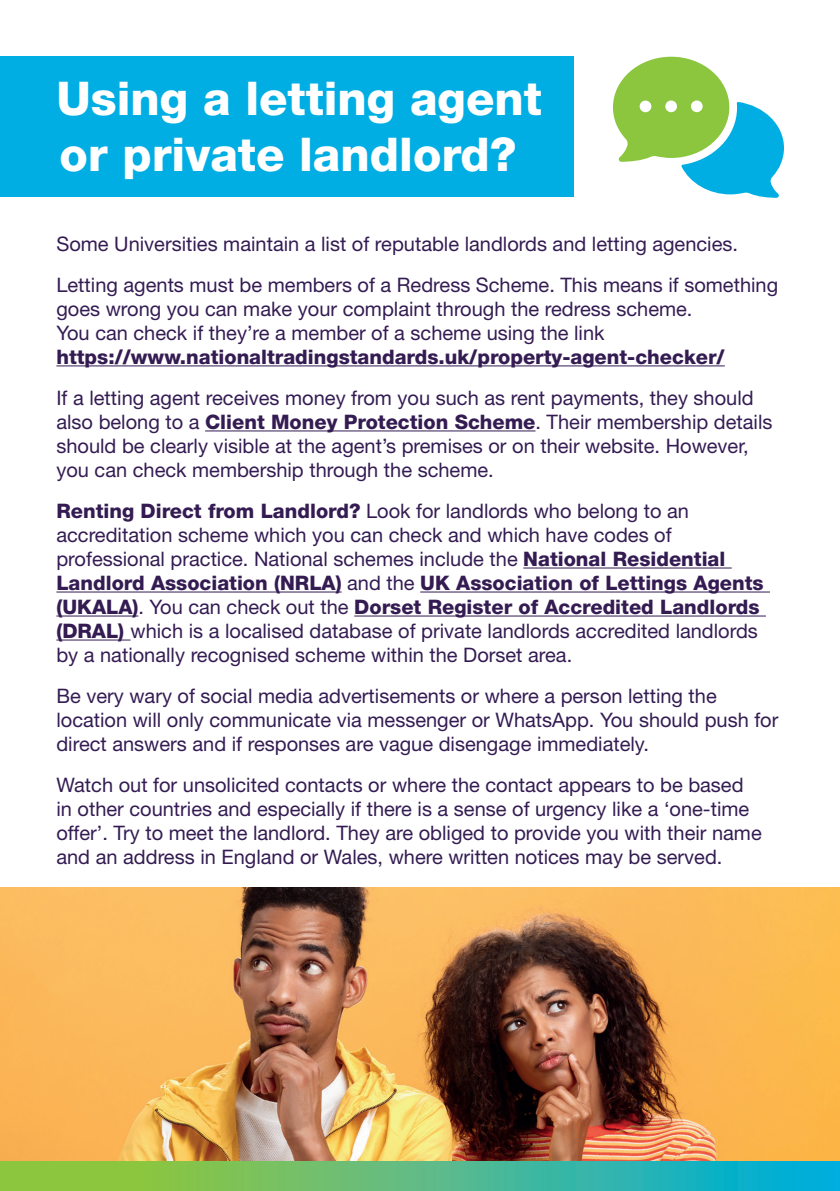
<style>
.page{position:relative;width:840px;height:1191px;background:#fff}
.page>*{position:absolute;margin:0;border:0;box-sizing:border-box;transform-origin:0 0}
.t1{font:800 46.6px/55.8px "Helvetica Neue LT Std";color:#fff}
.t2{font:20px/24px "Helvetica Neue LT Std";color:#341c53}
.t3{font:800 20px "Helvetica Neue LT Std";color:#341c53}
.s1{font-weight:800}
</style>
<div class="page">
<img style="left:0;top:887px;width:839px;height:274px">
<div style="left:0;top:57px;width:573px;height:140px;background:#00aee4"></div>
<hr style="left:56px;top:365px;width:668px;height:1px;background:#341c53">
<hr style="left:205px;top:430px;width:330px;height:1px;background:#341c53">
<hr style="left:523px;top:567px;width:208px;height:1px;background:#341c53">
<hr style="left:56px;top:591px;width:285px;height:1px;background:#341c53">
<hr style="left:420px;top:591px;width:349px;height:1px;background:#341c53">
<hr style="left:56px;top:615px;width:82px;height:1px;background:#341c53">
<hr style="left:354px;top:615px;width:411px;height:1px;background:#341c53">
<hr style="left:56px;top:639px;width:74px;height:1px;background:#341c53">
<svg style="left:0;top:1161px;width:839px;height:30px;background:#53bb84"></svg>
<svg style="left:613px;top:57px;width:170px;height:141px"></svg>
<h1 class="t1" style="left:56px;top:71px;width:487px">Using a letting agent or private landlord?</h1>
<p class="t2" style="left:56px;top:223px;width:722px;line-height:41px">Some Universities maintain a list of reputable landlords and letting agencies.<br>Letting agents must be members of a Redress Scheme. This means if something</p>
<p class="t2" style="left:56px;top:296px;width:637px">goes wrong you can make your complaint through the redress scheme.<br>You can check if they’re a member of a scheme using the link</p>
<p class="t3" style="left:56px;top:345px;width:669px">https://www.nationaltradingstandards.uk/property-agent-checker/</p>
<p class="t2" style="left:56px;top:385px;width:717px">If a letting agent receives money from you such as rent payments, they should also belong to a <span class="s1">Client Money Protection Scheme</span>. Their membership details should be clearly visible at the agent’s premises or on their website. However, you can check membership through the scheme.</p>
<p class="t2" style="left:56px;top:498px;width:708px"><span class="s1">Renting Direct from Landlord?</span> Look for landlords who belong to an accreditation scheme which you can check and which have codes of professional practice. National schemes include the <span class="s1">National Residential Landlord Association (NRLA)</span> and the <span class="s1">UK Association of Lettings Agents (UKALA)</span>. You can check out the <span class="s1">Dorset Register of Accredited Landlords (DRAL)</span> which is a localised database of private landlords accredited landlords by a nationally recognised scheme within the Dorset area.</p>
<p class="t2" style="left:56px;top:683px;width:723px">Be very wary of social media advertisements or where a person letting the location will only communicate via messenger or WhatsApp. You should push for direct answers and if responses are vague disengage immediately.</p>
<p class="t2" style="left:56px;top:772px;width:706px">Watch out for unsolicited contacts or where the contact appears to be based in other countries and especially if there is a sense of urgency like a ‘one-time offer’. Try to meet the landlord. They are obliged to provide you with their name and an address in England or Wales, where written notices may be served.</p>
</div>
